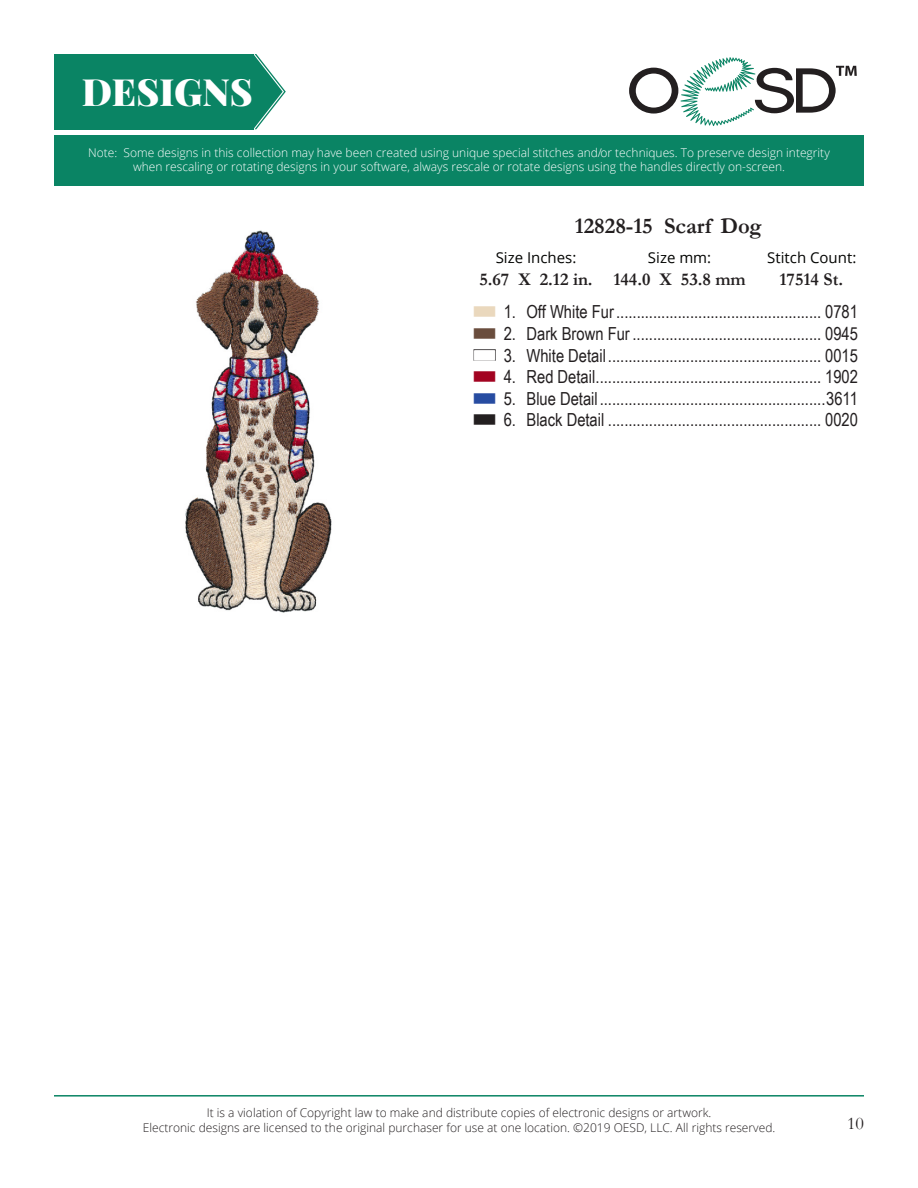
<style>
.page{position:relative;width:918px;height:1188px;background:#fff}
.page>*{position:absolute;margin:0;border:0;box-sizing:border-box;transform-origin:0 0}
.t1{font:900 37.5px "Playfair Display";color:#fff}
.t2{font:700 22.5px "Garamond";color:#231f20}
.t3{font:18px "Arial Narrow";color:#231f20}
.t4{font:700 18px "Garamond";color:#231f20}
.t5{font:18px "Garamond";color:#231f20}
.t6{font:15px "Open Sans";color:#040503}
.t7{font:300 12px/14.4px "Open Sans";color:#fff;text-align:center}
.t8{font:300 12px "Open Sans";color:#231f20}
.s1{color:#ead8bd}
.s2{color:#6a4d3d}
.s3{color:#fff}
.s4{color:#a20321}
.s5{color:#274ca1}
</style>
<div class="page">
<svg style="left:629px;top:57px;width:228px;height:69px"></svg>
<div style="left:54px;top:135px;width:810px;height:51px;background:#0a8464"></div>
<div style="left:54px;top:54px;width:199px;height:75px;background:#0a8464"></div>
<svg style="left:253px;top:54px;width:33px;height:75px"></svg>
<hr style="left:54px;top:1095px;width:810px;height:2px;background:#0a8464">
<img style="left:185px;top:230px;width:147px;height:383px">
<p class="t1" style="left:82px;top:67px;width:172px">DESIGNS</p>
<p class="t7" style="left:88px;top:145px;width:743px">Note: Some designs in this collection may have been created using unique special stitches and/or techniques. To preserve design integrity when rescaling or rotating designs in your software, always rescale or rotate designs using the handles directly on-screen.</p>
<p class="t2" style="left:575px;top:211px;width:188px">12828-15 Scarf Dog</p>
<p class="t4" style="left:479px;top:267px;width:115px">5.67 X 2.12 in.</p>
<p class="t4" style="left:613px;top:267px;width:134px">144.0 X 53.8 mm</p>
<p class="t4" style="left:780px;top:267px;width:65px">17514 St.</p>
<p class="t6" style="left:496px;top:247px;width:82px">Size Inches:</p>
<p class="t6" style="left:648px;top:247px;width:65px">Size mm:</p>
<p class="t6" style="left:767px;top:247px;width:91px">Stitch Count:</p>
<p class="t3" style="left:472px;top:299px;width:387px"><span class="s1">■</span> 1. Off White Fur.................................................. 0781</p>
<p class="t3" style="left:472px;top:320px;width:387px"><span class="s2">■</span> 2. Dark Brown Fur .............................................. 0945</p>
<p class="t3" style="left:472px;top:342px;width:387px"><span class="s3">■</span> 3. White Detail.................................................... 0015</p>
<p class="t3" style="left:472px;top:364px;width:387px"><span class="s4">■</span> 4. Red Detail....................................................... 1902</p>
<p class="t3" style="left:472px;top:385px;width:387px"><span class="s5">■</span> 5. Blue Detail.......................................................3611</p>
<p class="t3" style="left:472px;top:407px;width:387px">■ 6. Black Detail .................................................... 0020</p>
<p class="t8" style="left:207px;top:1105px;width:506px">It is a violation of Copyright law to make and distribute copies of electronic designs or artwork.</p>
<p class="t8" style="left:143px;top:1119px;width:634px">Electronic designs are licensed to the original purchaser for use at one location. ©2019 OESD, LLC. All rights reserved.</p>
<p class="t5" style="left:847px;top:1111px;width:18px">10</p>
</div>
